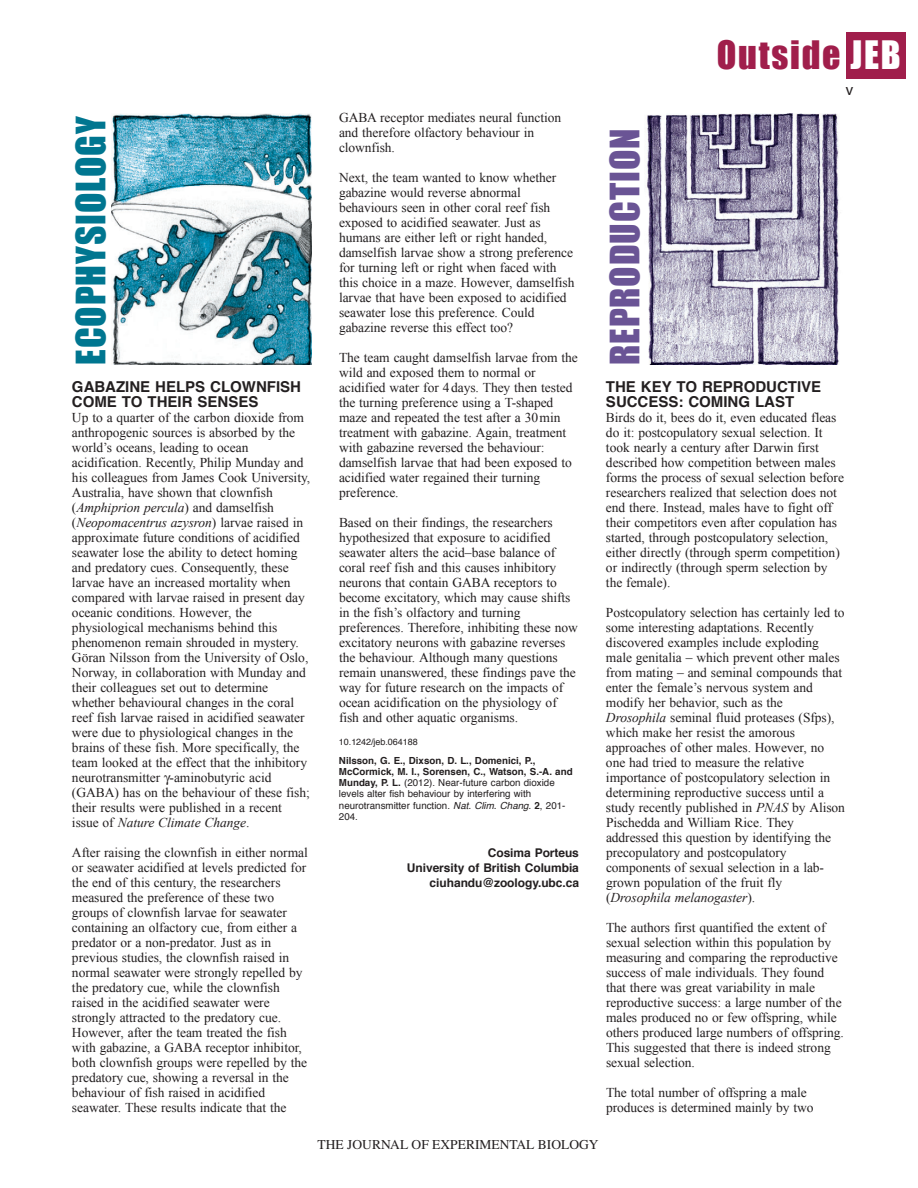
<style>
.page{position:relative;width:918px;height:1188px;background:#fff}
.page>*{position:absolute;margin:0;border:0;box-sizing:border-box;transform-origin:0 0}
.t1{font:37.5px "Impact";letter-spacing:.025em;color:#007690}
.t2{font:37.5px "Impact";letter-spacing:.025em;color:#6a5495}
.t3{font:36px "Impact";letter-spacing:.05em;color:#a01e4b}
.t4{font:700 15px/15px "Helvetica";color:#231f20}
.t5{font:15px "Helvetica";color:#231f20}
.t6{font:13.5px/15px "Times New Roman";letter-spacing:-.005em;color:#231f20}
.t7{font:13.5px "Times";color:#231f20}
.t8{font:700 12px/15px "Helvetica";letter-spacing:-.005em;color:#231f20;text-align:right}
.t9{font:9.75px/11.2px "Helvetica";color:#231f20}
.t10{font:9px "Helvetica";letter-spacing:-.005em;color:#231f20}
.s1{font-style:italic}
.s2{font-weight:700}
.s3{color:#fff}
</style>
<div class="page">
<div style="left:846px;top:32px;width:60px;height:46px;background:#a01e4b"></div>
<img style="left:111px;top:113px;width:201px;height:252px">
<img style="left:646px;top:113px;width:193px;height:252px">
<h1 class="t1" style="left:79px;top:365px;width:250px;rotate:-90deg">ECOPHYSIOLOGY</h1>
<p class="t4" style="left:72px;top:381px;width:231px">GABAZINE HELPS CLOWNFISH<br>COME TO THEIR SENSES</p>
<p class="t6" style="left:72px;top:410px;width:240px">Up to a quarter of the carbon dioxide from anthropogenic sources is absorbed by the world’s oceans, leading to ocean acidification. Recently, Philip Munday and his colleagues from James Cook University, Australia, have shown that clownfish (<span class="s1">Amphiprion percula</span>) and damselfish (<span class="s1">Neopomacentrus azysron</span>) larvae raised in approximate future conditions of acidified seawater lose the ability to detect homing and predatory cues. Consequently, these larvae have an increased mortality when compared with larvae raised in present day oceanic conditions. However, the physiological mechanisms behind this phenomenon remain shrouded in mystery.<br>Göran Nilsson from the University of Oslo, Norway, in collaboration with Munday and their colleagues set out to determine whether behavioural changes in the coral reef fish larvae raised in acidified seawater were due to physiological changes in the brains of these fish. More specifically, the team looked at the effect that the inhibitory neurotransmitter -aminobutyric acid (GABA) has on the behaviour of these fish; their results were published in a recent issue of <span class="s1">Nature Climate Change</span>.</p>
<p class="t6" style="left:72px;top:845px;width:237px">After raising the clownfish in either normal or seawater acidified at levels predicted for the end of this century, the researchers measured the preference of these two groups of clownfish larvae for seawater containing an olfactory cue, from either a predator or a non-predator. Just as in previous studies, the clownfish raised in normal seawater were strongly repelled by the predatory cue, while the clownfish raised in the acidified seawater were strongly attracted to the predatory cue.<br>However, after the team treated the fish with gabazine, a GABA receptor inhibitor, both clownfish groups were repelled by the predatory cue, showing a reversal in the behaviour of fish raised in acidified seawater. These results indicate that the</p>
<p class="t6" style="left:339px;top:110px;width:224px">GABA receptor mediates neural function and therefore olfactory behaviour in clownfish.</p>
<p class="t6" style="left:339px;top:170px;width:237px">Next, the team wanted to know whether gabazine would reverse abnormal behaviours seen in other coral reef fish exposed to acidified seawater. Just as humans are either left or right handed, damselfish larvae show a strong preference for turning left or right when faced with this choice in a maze. However, damselfish larvae that have been exposed to acidified seawater lose this preference. Could gabazine reverse this effect too?</p>
<p class="t6" style="left:339px;top:350px;width:240px">The team caught damselfish larvae from the wild and exposed them to normal or acidified water for 4days. They then tested the turning preference using a T-shaped maze and repeated the test after a 30min treatment with gabazine. Again, treatment with gabazine reversed the behaviour: damselfish larvae that had been exposed to acidified water regained their turning preference.</p>
<p class="t6" style="left:339px;top:515px;width:240px">Based on their findings, the researchers hypothesized that exposure to acidified seawater alters the acid–base balance of coral reef fish and this causes inhibitory neurons that contain GABA receptors to become excitatory, which may cause shifts in the fish’s olfactory and turning preferences. Therefore, inhibiting these now excitatory neurons with gabazine reverses the behaviour. Although many questions remain unanswered, these findings pave the way for future research on the impacts of ocean acidification on the physiology of fish and other aquatic organisms.</p>
<p class="t10" style="left:339px;top:738px;width:80px">10.1242/jeb.064188</p>
<p class="t9" style="left:339px;top:755px;width:235px"><span class="s2">Nilsson, G. E., Dixson, D. L., Domenici, P., McCormick, M. I., Sorensen, C., Watson, S.-A. and Munday, P. L.</span> (2012). Near-future carbon dioxide levels alter fish behaviour by interfering with neurotransmitter function. <span class="s1">Nat. Clim. Chang.</span> <span class="s2">2</span>, 201- 204.</p>
<p class="t8" style="left:407px;top:847px;width:174px">Cosima Porteus<br>University of British Columbia ciuhandu@zoology.ubc.ca</p>
<h1 class="t2" style="left:613px;top:365px;width:238px;rotate:-90deg">REPRODUCTION</h1>
<h2 class="t3" style="left:717px;top:33px;width:185px">Outside <span class="s3">JEB</span></h2>
<p class="t5" style="left:846px;top:83px;width:9px">v</p>
<p class="t4" style="left:606px;top:381px;width:217px">THE KEY TO REPRODUCTIVE<br>SUCCESS: COMING LAST</p>
<p class="t6" style="left:606px;top:410px;width:240px">Birds do it, bees do it, even educated fleas do it: postcopulatory sexual selection. It took nearly a century after Darwin first described how competition between males forms the process of sexual selection before researchers realized that selection does not end there. Instead, males have to fight off their competitors even after copulation has started, through postcopulatory selection, either directly (through sperm competition) or indirectly (through sperm selection by the female).</p>
<p class="t6" style="left:606px;top:605px;width:241px">Postcopulatory selection has certainly led to some interesting adaptations. Recently discovered examples include exploding male genitalia – which prevent other males from mating – and seminal compounds that enter the female’s nervous system and modify her behavior, such as the <span class="s1">Drosophila</span> seminal fluid proteases (Sfps), which make her resist the amorous approaches of other males. However, no one had tried to measure the relative importance of postcopulatory selection in determining reproductive success until a study recently published in <span class="s1">PNAS</span> by Alison Pischedda and William Rice. They addressed this question by identifying the precopulatory and postcopulatory components of sexual selection in a lab&shy;grown population of the fruit fly (<span class="s1">Drosophila melanogaster</span>).</p>
<p class="t6" style="left:606px;top:920px;width:239px">The authors first quantified the extent of sexual selection within this population by measuring and comparing the reproductive success of male individuals. They found that there was great variability in male reproductive success: a large number of the males produced no or few offspring, while others produced large numbers of offspring.<br>This suggested that there is indeed strong sexual selection.</p>
<p class="t6" style="left:606px;top:1085px;width:209px">The total number of offspring a male produces is determined mainly by two</p>
<p class="t7" style="left:318px;top:1137px;width:282px">THE JOURNAL OF EXPERIMENTAL BIOLOGY</p>
</div>
